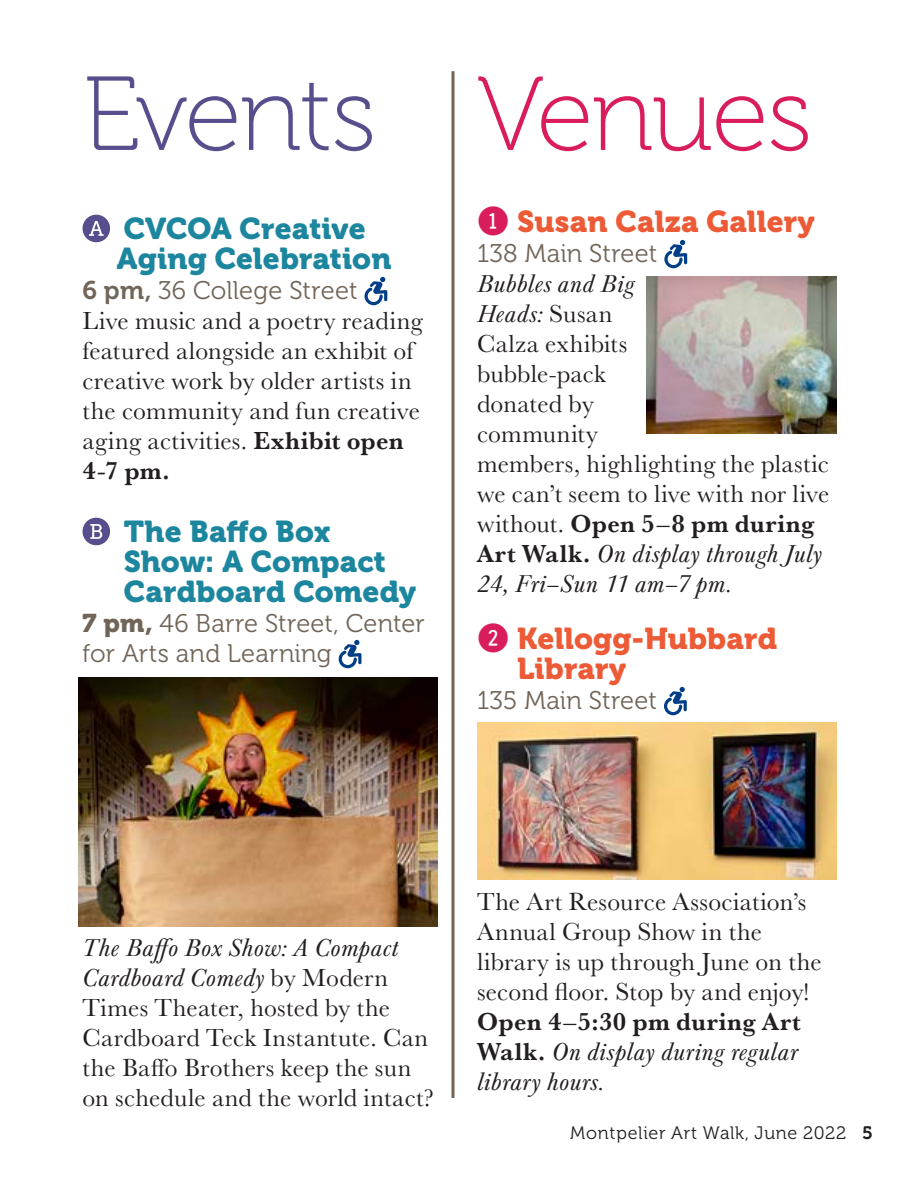
<style>
.page{position:relative;width:918px;height:1188px;background:#fff}
.page>*{position:absolute;margin:0;border:0;box-sizing:border-box;transform-origin:0 0}
.t1{font:105px "Museo 100";letter-spacing:-.025em;color:#574e8d}
.t2{font:105px "Museo 100";letter-spacing:-.02em;color:#d91c5c}
.venue{font:30px/30px "Museo 900";letter-spacing:.005em;color:#1c869e}
.venue-2{font:30px/30px "Museo 900";letter-spacing:.005em;color:#ec5a36}
.body{font:25.5px/30px "Baskerville URW";letter-spacing:.01em;color:#231f20}
.address{font:25.5px/30px "Museo 300";letter-spacing:.005em;color:#716558}
.t3{font:18px "Museo 300";letter-spacing:.035em;color:#231f20}
.s1{font-family:"Museo 700"}
.s2{font-weight:700}
.s3{font-family:"Museo 900"}
.s4{font-family:"Fyra Numeric Circle Closed";font-size:39px;color:#d91c5c}
.s5{font-style:italic}
</style>
<div class="page">
<svg style="left:664px;top:240px;width:23px;height:28px"></svg>
<svg style="left:664px;top:687px;width:23px;height:28px"></svg>
<img style="left:647px;top:276px;width:190px;height:158px">
<img style="left:477px;top:722px;width:360px;height:158px">
<div style="left:83px;top:215px;width:27px;height:27px;background:#574e8d;border-radius:50%"></div>
<svg style="left:89px;top:221px;width:15px;height:15px"></svg>
<svg style="left:365px;top:277px;width:22px;height:28px"></svg>
<svg style="left:83px;top:518px;width:27px;height:27px"></svg>
<svg style="left:339px;top:640px;width:22px;height:28px"></svg>
<hr style="left:452px;top:71px;width:2px;height:1027px;background:#716558">
<img style="left:78px;top:678px;width:360px;height:248px">
<p class="t1" style="left:83px;top:58px;width:296px">Events</p>
<p class="t2" style="left:477px;top:58px;width:337px">Venues</p>
<p class="venue" style="left:117px;top:214px;width:276px">CVCOA Creative<br>Aging Celebration</p>
<p class="address" style="left:83px;top:276px;width:277px"><span class="s1">6 pm,</span> 36 College Street</p>
<p class="body" style="left:83px;top:305px;width:342px">Live music and a poetry reading featured alongside an exhibit of creative work by older artists in the community and fun creative aging activities. <span class="s2">Exhibit open<br>4-7 pm.</span></p>
<p class="venue" style="left:124px;top:517px;width:294px">The Baffo Box<br>Show: A Compact<br>Cardboard Comedy</p>
<p class="address" style="left:83px;top:609px;width:344px"><span class="s3">7 pm,</span> 46 Barre Street, Center for Arts and Learning</p>
<p class="venue-2" style="left:477px;top:207px;width:339px"><span class="s4">1</span> Susan Calza Gallery</p>
<p class="address" style="left:477px;top:239px;width:182px">138 Main Street</p>
<p class="body" style="left:477px;top:268px;width:354px"><span class="s5">Bubbles and Big<br>Heads:</span> Susan<br>Calza exhibits<br>bubble-pack<br>donated by<br>community<br>members, highlighting the plastic we can’t seem to live with nor live without. <span class="s2">Open 5–8 pm during<br>Art Walk.</span> <span class="s5">On display through July<br>24, Fri–Sun 11 am–7 pm.</span></p>
<p class="venue-2" style="left:517px;top:624px;width:261px;text-indent:-40px"><span class="s4">2</span> Kellogg-Hubbard<br>Library</p>
<p class="address" style="left:477px;top:686px;width:182px">135 Main Street</p>
<p class="body" style="left:83px;top:932px;width:353px"><span class="s5">The Baffo Box Show: A Compact<br>Cardboard Comedy</span> by Modern<br>Times Theater, hosted by the<br>Cardboard Teck Instantute. Can the Baffo Brothers keep the sun on schedule and the world intact?</p>
<p class="body" style="left:477px;top:886px;width:346px">The Art Resource Association’s<br>Annual Group Show in the library is up through June on the second floor. Stop by and enjoy!<br><span class="s2">Open 4–5:30 pm during Art<br>Walk.</span> <span class="s5">On display during regular library hours.</span></p>
<p class="t3" style="left:570px;top:1123px;width:304px">Montpelier Art Walk, June 2022 <span class="s1">5</span></p>
</div>
